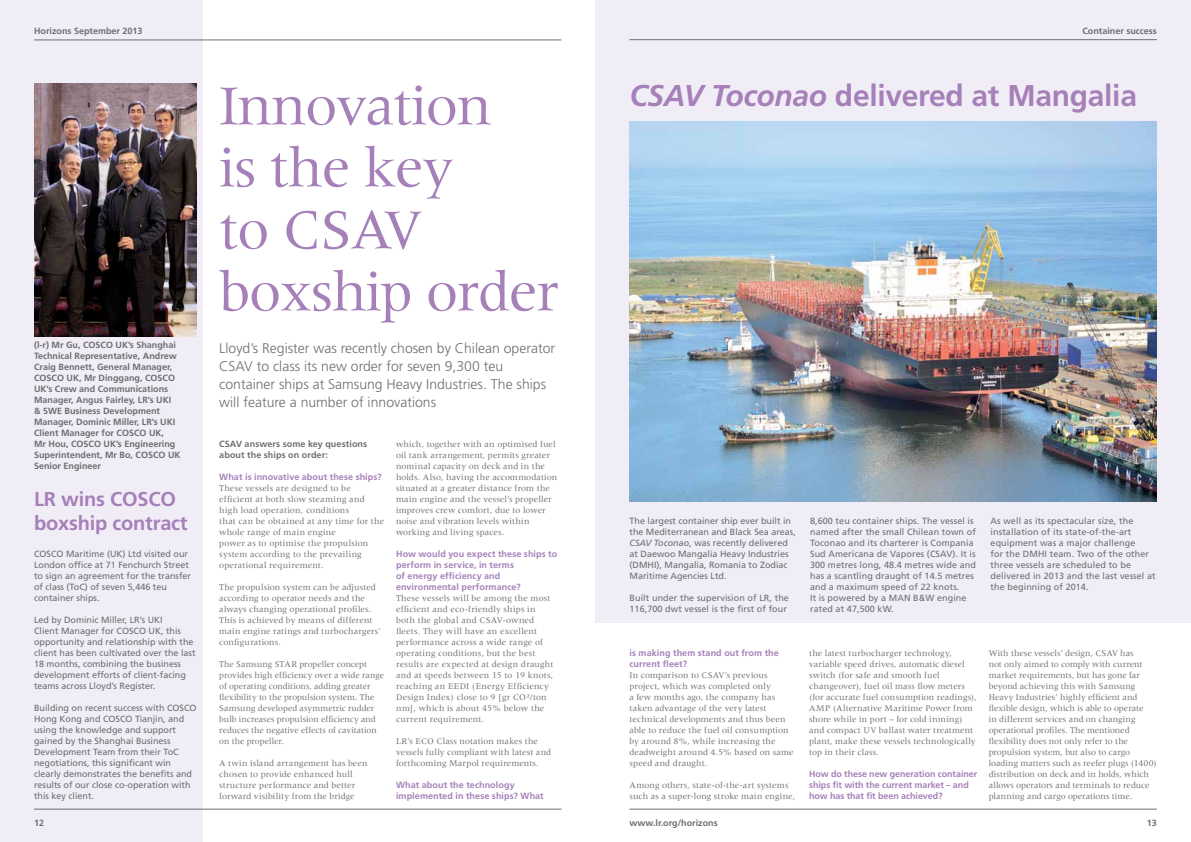
<style>
.page{position:relative;width:1191px;height:842px;background:#fff}
.page>*{position:absolute;margin:0;border:0;box-sizing:border-box;transform-origin:0 0}
.t1{font:58px/62px "Meridien LT Std";letter-spacing:-.025em;color:#a680b9}
.t2{font:700 30px "Frutiger LT Std";letter-spacing:-.01em;color:#a680b9}
.t3{font:700 20px/24px "Frutiger LT Std";letter-spacing:-.01em;color:#a680b9}
.t4{font:300 14px/18px "Frutiger LT Std";color:#6d6e71}
.t5{font:9px/11px "Meridien LT Std";letter-spacing:.01em;color:#6d6e71}
.t6{font:9px/11px "Frutiger LT Std";color:#6d6e71}
.t7{font:700 9px/11px "Frutiger LT Std";color:#6d6e71}
.t8{font:700 9px/11px "Frutiger LT Std";letter-spacing:.005em;color:#a680b9}
.s1{font-style:italic}
</style>
<div class="page">
<div style="left:0;top:0;width:202px;height:842px;background:#f1edf6"></div>
<div style="left:595px;top:0;width:596px;height:623px;background:#f1edf6"></div>
<hr style="left:629px;top:39px;width:528px;height:1px;background:#6d6e71">
<hr style="left:629px;top:809px;width:528px;height:1px;background:#6d6e71">
<hr style="left:34px;top:40px;width:527px;height:1px;background:#6d6e71">
<hr style="left:34px;top:809px;width:527px;height:1px;background:#6d6e71">
<img style="left:629px;top:122px;width:528px;height:380px">
<img style="left:34px;top:84px;width:163px;height:253px">
<p class="t7" style="left:34px;top:25px;width:110px">Horizons September 2013</p>
<p class="t7" style="left:1082px;top:25px;width:76px">Container success</p>
<p class="t7" style="left:34px;top:339px;width:148px">(l-r) Mr Gu, COSCO UK’s Shanghai<br>Technical Representative, Andrew<br>Craig Bennett, General Manager,<br>COSCO UK, Mr Dinggang, COSCO<br>UK’s Crew and Communications<br>Manager, Angus Fairley, LR’s UKI<br>&amp; SWE Business Development<br>Manager, Dominic Miller, LR’s UKI<br>Client Manager for COSCO UK,<br>Mr Hou, COSCO UK’s Engineering<br>Superintendent, Mr Bo, COSCO UK<br>Senior Engineer</p>
<h3 class="t3" style="left:34px;top:487px;width:155px">LR wins COSCO boxship contract</h3>
<p class="t6" style="left:34px;top:548px;width:159px">COSCO Maritime (UK) Ltd visited our<br>London office at 71 Fenchurch Street to sign an agreement for the transfer of class (ToC) of seven 5,446 teu container ships.</p>
<p class="t6" style="left:34px;top:614px;width:163px">Led by Dominic Miller, LR’s UKI<br>Client Manager for COSCO UK, this opportunity and relationship with the client has been cultivated over the last 18 months, combining the business development efforts of client-facing teams across Lloyd’s Register.</p>
<p class="t6" style="left:34px;top:702px;width:164px">Building on recent success with COSCO<br>Hong Kong and COSCO Tianjin, and using the knowledge and support gained by the Shanghai Business<br>Development Team from their ToC negotiations, this significant win clearly demonstrates the benefits and results of our close co-operation with this key client.</p>
<h1 class="t1" style="left:219px;top:74px;width:341px">Innovation<br>is the key<br>to CSAV boxship order</h1>
<h3 class="t4" style="left:219px;top:339px;width:337px">Lloyd’s Register was recently chosen by Chilean operator CSAV to class its new order for seven 9,300 teu container ships at Samsung Heavy Industries. The ships will feature a number of innovations</h3>
<p class="t7" style="left:219px;top:438px;width:149px">CSAV answers some key questions about the ships on order:</p>
<p class="t8" style="left:219px;top:471px;width:164px">What is innovative about these ships?</p>
<p class="t5" style="left:219px;top:482px;width:166px">These vessels are designed to be efficient at both slow steaming and high load operation, conditions<br>that can be obtained at any time for the whole range of main engine<br>power as to optimise the propulsion system according to the prevailing operational requirement.</p>
<p class="t5" style="left:219px;top:581px;width:163px">The propulsion system can be adjusted according to operator needs and the always changing operational profiles.<br>This is achieved by means of different main engine ratings and turbochargers’ configurations.</p>
<p class="t5" style="left:219px;top:658px;width:166px">The Samsung STAR propeller concept provides high efficiency over a wide range of operating conditions, adding greater flexibility to the propulsion system. The Samsung developed asymmetric rudder bulb increases propulsion efficiency and reduces the negative effects of cavitation on the propeller.</p>
<p class="t5" style="left:219px;top:757px;width:150px">A twin island arrangement has been chosen to provide enhanced hull structure performance and better forward visibility from the bridge</p>
<p class="t5" style="left:396px;top:438px;width:163px">which, together with an optimised fuel oil tank arrangement, permits greater nominal capacity on deck and in the holds. Also, having the accommodation situated at a greater distance from the main engine and the vessel’s propeller improves crew comfort, due to lower noise and vibration levels within working and living spaces.</p>
<p class="t8" style="left:396px;top:548px;width:163px">How would you expect these ships to perform in service, in terms<br>of energy efficiency and environmental performance?</p>
<p class="t5" style="left:396px;top:592px;width:159px">These vessels will be among the most efficient and eco-friendly ships in both the global and CSAV-owned fleets. They will have an excellent performance across a wide range of operating conditions, but the best results are expected at design draught and at speeds between 15 to 19 knots, reaching an EEDI (Energy Efficiency Design Index) close to 9 [gr CO²/ton nm], which is about 45% below the current requirement.</p>
<p class="t5" style="left:396px;top:735px;width:157px">LR’s ECO Class notation makes the vessels fully compliant with latest and forthcoming Marpol requirements.</p>
<p class="t8" style="left:396px;top:779px;width:149px">What about the technology implemented in these ships? What</p>
<h2 class="t2" style="left:629px;top:78px;width:509px"><span class="s1">CSAV Toconao</span> delivered at Mangalia</h2>
<p class="t6" style="left:629px;top:515px;width:168px">The largest container ship ever built in the Mediterranean and Black Sea areas, <span class="s1">CSAV Toconao</span>, was recently delivered at Daewoo Mangalia Heavy Industries (DMHI), Mangalia, Romania to Zodiac Maritime Agencies Ltd.</p>
<p class="t6" style="left:629px;top:592px;width:161px">Built under the supervision of LR, the<br>116,700 dwt vessel is the first of four</p>
<p class="t6" style="left:810px;top:515px;width:167px">8,600 teu container ships. The vessel is named after the small Chilean town of Toconao and its charterer is Compania Sud Americana de Vapores (CSAV). It is 300 metres long, 48.4 metres wide and has a scantling draught of 14.5 metres and a maximum speed of 22 knots.<br>It is powered by a MAN B&amp;W engine rated at 47,500 kW.</p>
<p class="t6" style="left:990px;top:515px;width:167px">As well as its spectacular size, the installation of its state-of-the-art equipment was a major challenge<br>for the DMHI team. Two of the other three vessels are scheduled to be delivered in 2013 and the last vessel at the beginning of 2014.</p>
<p class="t8" style="left:629px;top:647px;width:151px">is making them stand out from the current fleet?</p>
<p class="t5" style="left:629px;top:669px;width:166px">In comparison to CSAV’s previous project, which was completed only<br>a few months ago, the company has taken advantage of the very latest technical developments and thus been able to reduce the fuel oil consumption by around 8%, while increasing the deadweight around 4.5% based on same speed and draught.</p>
<p class="t5" style="left:629px;top:779px;width:167px">Among others, state-of-the-art systems such as a super-long stroke main engine,</p>
<p class="t5" style="left:809px;top:647px;width:169px">the latest turbocharger technology, variable speed drives, automatic diesel switch (for safe and smooth fuel changeover), fuel oil mass flow meters (for accurate fuel consumption readings), AMP (Alternative Maritime Power from shore while in port – for cold ironing) and compact UV ballast water treatment plant, make these vessels technologically top in their class.</p>
<p class="t8" style="left:809px;top:768px;width:170px">How do these new generation container ships fit with the current market – and how has that fit been achieved?</p>
<p class="t5" style="left:988px;top:647px;width:170px">With these vessels’ design, CSAV has<br>not only aimed to comply with current market requirements, but has gone far beyond achieving this with Samsung Heavy Industries’ highly efficient and flexible design, which is able to operate<br>in different services and on changing operational profiles. The mentioned flexibility does not only refer to the propulsion system, but also to cargo loading matters such as reefer plugs (1400) distribution on deck and in holds, which allows operators and terminals to reduce planning and cargo operations time.</p>
<p class="t7" style="left:34px;top:817px;width:12px">12</p>
<p class="t7" style="left:629px;top:817px;width:90px">www.lr.org/horizons</p>
<p class="t7" style="left:1147px;top:818px;width:12px">13</p>
</div>
